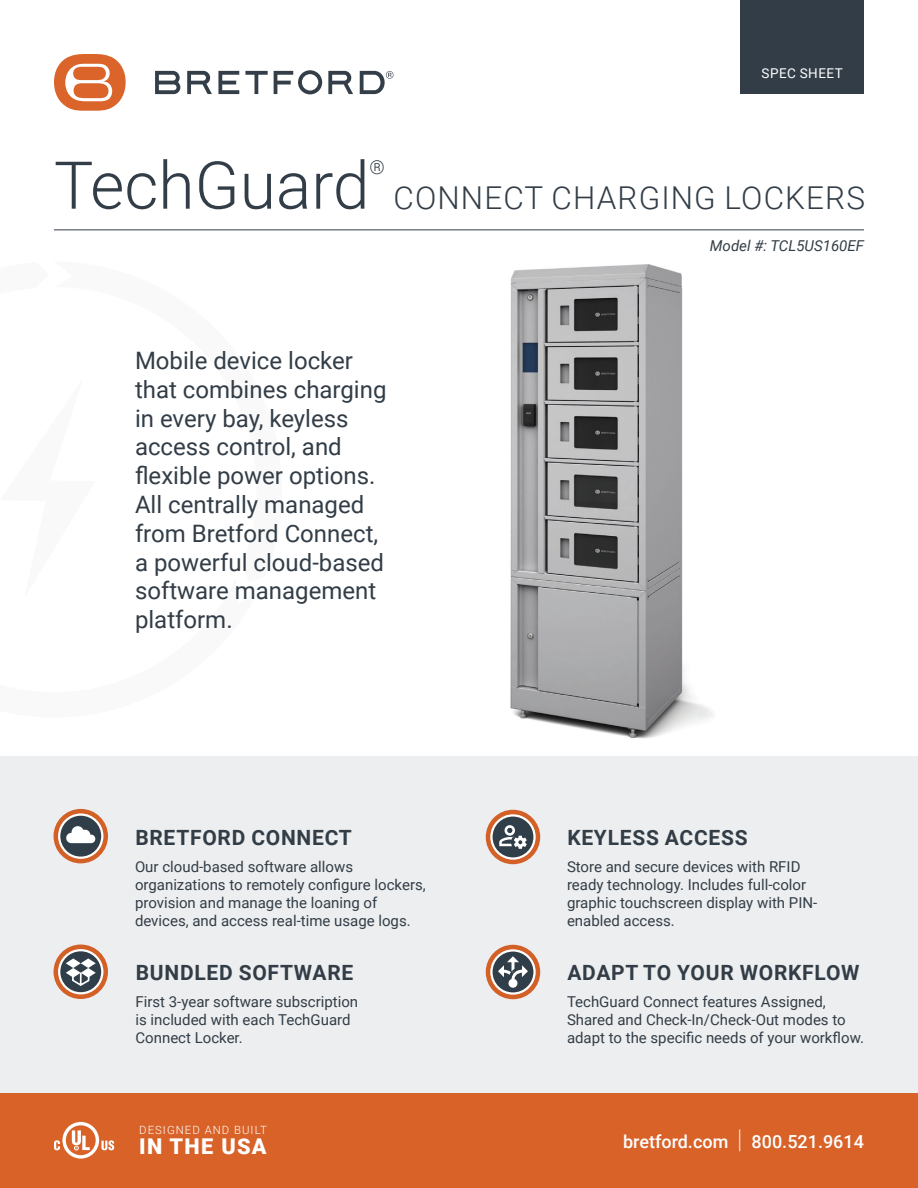
<style>
.page{position:relative;width:918px;height:1188px;background:#fff}
.page>*{position:absolute;margin:0;border:0;box-sizing:border-box;transform-origin:0 0}
.t1{font:300 66px "Roboto";color:#323d47}
.t2{font:300 31.5px "Roboto";letter-spacing:.035em;color:#323d47}
.t3{font:24px/28.8px "Roboto";color:#323d47}
.t4{font:900 21.75px "Roboto";letter-spacing:.06em;color:#fff}
.t5{font:700 21px "Roboto";letter-spacing:.035em;color:#323d47}
.t6{font:300 19.2px "Roboto";color:#323d47}
.t7{font:500 18px "Roboto";color:#fff}
.t8{font:15px/18px "Roboto";color:#323d47}
.t9{font:italic 15px "Roboto";color:#323d47}
.t10{font:13.5px "Roboto";letter-spacing:.035em;color:#fff}
.t11{font:300 11.4px "Roboto";letter-spacing:.09em;color:#fff}
.s1{font-weight:300;font-size:25.8px}
</style>
<div class="page">
<svg style="left:187px;top:71px;width:25px;height:23px"></svg>
<svg style="left:274px;top:70px;width:48px;height:24px"></svg>
<svg style="left:218px;top:71px;width:21px;height:23px"></svg>
<svg style="left:245px;top:71px;width:23px;height:23px"></svg>
<svg style="left:155px;top:71px;width:25px;height:23px"></svg>
<svg style="left:328px;top:71px;width:25px;height:23px"></svg>
<svg style="left:54px;top:54px;width:72px;height:57px"></svg>
<svg style="left:360px;top:71px;width:33px;height:23px"></svg>
<div style="left:740px;top:0;width:124px;height:94px;background:#323d47"></div>
<div style="left:0;top:756px;width:918px;height:346px;background:#edeeef"></div>
<div style="left:0;top:1093px;width:918px;height:95px;background:#d86228"></div>
<hr style="left:717px;top:1097px;width:1px;height:37px;background:#fff">
<svg style="left:54px;top:1122px;width:60px;height:37px"></svg>
<hr style="left:54px;top:230px;width:810px;height:1px;background:#323d47">
<img style="left:510px;top:264px;width:203px;height:475px">
<div style="left:54px;top:809px;width:54px;height:54px;background:#d36027;border-radius:50%"></div>
<svg style="left:58px;top:813px;width:45px;height:46px"></svg>
<div style="left:486px;top:810px;width:54px;height:54px;background:#d36027;border-radius:50%"></div>
<svg style="left:490px;top:814px;width:46px;height:46px"></svg>
<div style="left:486px;top:945px;width:54px;height:54px;background:#d36027;border-radius:50%"></div>
<svg style="left:490px;top:949px;width:46px;height:46px"></svg>
<div style="left:54px;top:945px;width:54px;height:54px;background:#d36027;border-radius:50%"></div>
<svg style="left:58px;top:949px;width:45px;height:45px"></svg>
<p class="t10" style="left:762px;top:63px;width:83px">SPEC SHEET</p>
<p class="t1" style="left:54px;top:139px;width:317px">TechGuard</p>
<p class="t6" style="left:370px;top:153px;width:17px">®</p>
<p class="t2" style="left:394px;top:175px;width:473px">CONNECT CHARGING LOCKERS</p>
<p class="t9" style="left:710px;top:235px;width:156px">Model #: TCL5US160EF</p>
<p class="t3" style="left:135px;top:345px;width:253px">Mobile device locker that combines charging in every bay, keyless access control, and flexible power options.<br>All centrally managed from Bretford Connect, a powerful cloud-based software management platform.</p>
<p class="t5" style="left:135px;top:823px;width:218px">BRETFORD CONNECT</p>
<p class="t8" style="left:135px;top:857px;width:292px">Our cloud-based software allows organizations to remotely configure lockers, provision and manage the loaning of devices, and access real-time usage logs.</p>
<p class="t5" style="left:136px;top:958px;width:219px">BUNDLED SOFTWARE</p>
<p class="t8" style="left:135px;top:992px;width:224px">First 3-year software subscription is included with each TechGuard<br>Connect Locker.</p>
<p class="t11" style="left:139px;top:1122px;width:129px">DESIGNED AND BUILT</p>
<h3 class="t4" style="left:139px;top:1131px;width:129px">IN THE USA</h3>
<p class="t5" style="left:567px;top:823px;width:182px">KEYLESS ACCESS</p>
<p class="t8" style="left:567px;top:857px;width:252px">Store and secure devices with RFID ready technology. Includes full-color graphic touchscreen display with PIN&shy;enabled access.</p>
<p class="t5" style="left:567px;top:958px;width:294px">ADAPT TO YOUR WORKFLOW</p>
<p class="t8" style="left:567px;top:992px;width:298px">TechGuard Connect features Assigned,<br>Shared and Check-In/Check-Out modes to adapt to the specific needs of your workflow.</p>
<p class="t7" style="left:623px;top:1128px;width:242px">bretford.com <span class="s1">|</span> 800.521.9614</p>
</div>
